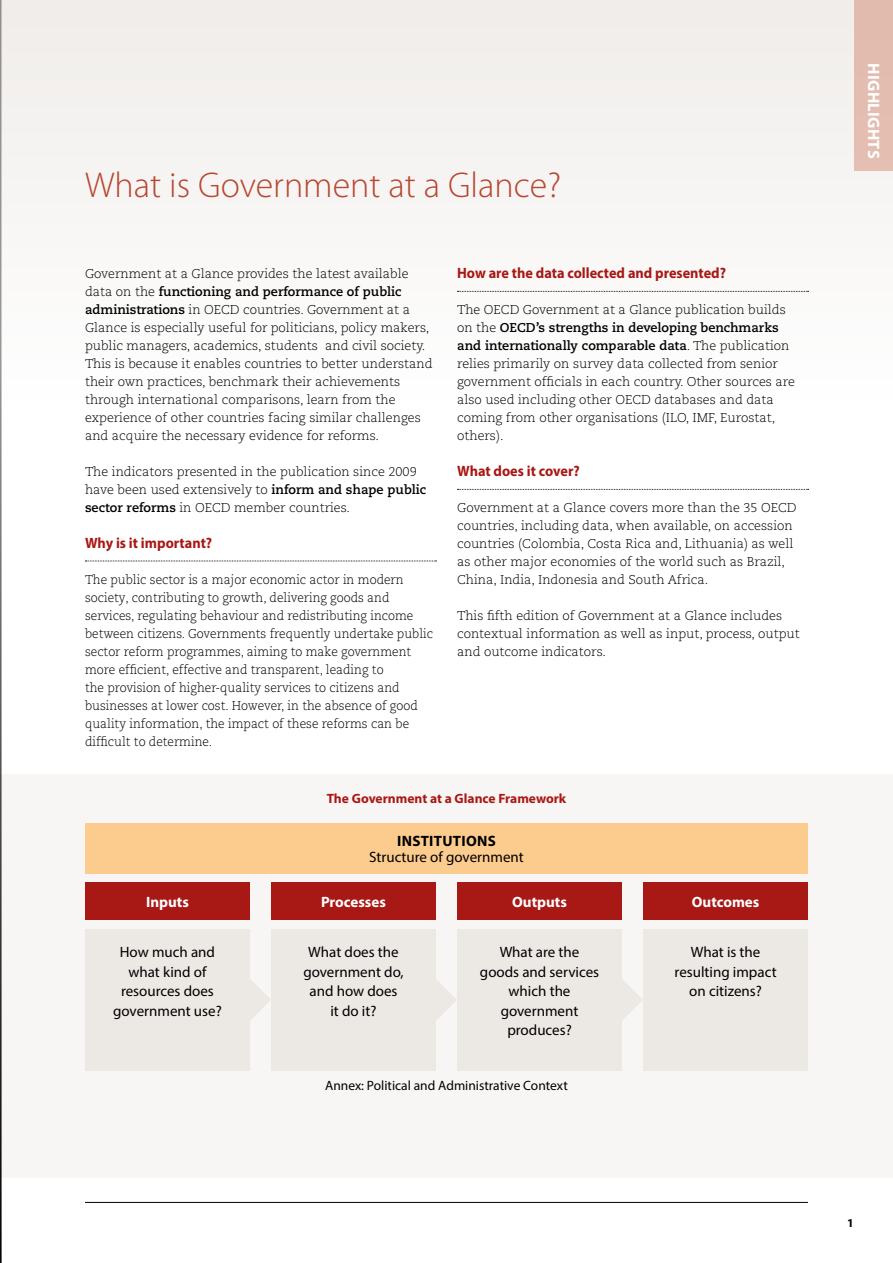
<style>
.page{position:relative;width:893px;height:1263px;background:#fff}
.page>*{position:absolute;margin:0;border:0;box-sizing:border-box;transform-origin:0 0}
.t1{font:300 36px "Myriad Pro";color:#b84631}
.t2{font:700 16.5px "Myriad Pro";letter-spacing:.02em;color:#fff}
.t3{font:15px/19.5px "Myriad Pro";color:#000;text-align:center}
.t4{font:700 15px "Myriad Pro";color:#a81815;scale:.95 1}
.t5{font:700 15px "Myriad Pro";color:#fff}
.t6{font:700 15px "Myriad Pro";letter-spacing:.02em;color:#000}
.t7{font:13.5px "Myriad Pro";color:#000}
.t8{font:700 13.5px "Myriad Pro";color:#a81815}
.t9{font:300 12.75px/18px "Caecilia LT Pro 45";color:#000}
.t10{font:300 12.75px/18px "Caecilia LT Pro 45";color:#000;scale:.95 1}
.t11{font:700 12.75px/18px "Caecilia LT Pro 75";color:#000}
.t12{font:700 12px "Myriad Pro";color:#000}
.s1{font-family:"Caecilia LT Pro 45";font-weight:300}
.s2{font-family:"Caecilia LT Pro 75";font-weight:700}
</style>
<div class="page">
<div style="left:0;top:0;width:893px;height:400px;background:#f7f6f4"></div>
<div style="left:855px;top:0;width:38px;height:170px;background:#e2bdb0"></div>
<div style="left:0;top:774px;width:893px;height:404px;background:#f8f6f5"></div>
<hr style="left:85px;top:1202px;width:723px;height:1px;background:#000">
<svg style="left:85px;top:561px;width:351px;height:1px"></svg>
<svg style="left:457px;top:291px;width:351px;height:1px"></svg>
<svg style="left:457px;top:489px;width:351px;height:1px"></svg>
<div style="left:85px;top:823px;width:723px;height:50px;background:#fccb8e"></div>
<svg style="left:436px;top:979px;width:21px;height:41px"></svg>
<svg style="left:622px;top:979px;width:21px;height:41px"></svg>
<div style="left:85px;top:882px;width:165px;height:38px;background:#a81815"></div>
<div style="left:271px;top:882px;width:165px;height:38px;background:#a81815"></div>
<div style="left:457px;top:882px;width:165px;height:38px;background:#a81815"></div>
<div style="left:643px;top:882px;width:165px;height:38px;background:#a81815"></div>
<div style="left:85px;top:929px;width:165px;height:141px;background:#ece9e5"></div>
<div style="left:271px;top:929px;width:165px;height:141px;background:#ece9e5"></div>
<div style="left:457px;top:929px;width:165px;height:141px;background:#ece9e5"></div>
<div style="left:643px;top:929px;width:165px;height:141px;background:#ece9e5"></div>
<svg style="left:250px;top:979px;width:21px;height:41px"></svg>
<svg style="left:0;top:0;width:2px;height:1263px"></svg>
<h1 class="t1" style="left:85px;top:163px;width:478px">What is Government at a Glance?</h1>
<p class="t9" style="left:85px;top:264px;width:325px">Government at a Glance provides the latest available</p>
<p class="t11" style="left:85px;top:282px;width:318px"><span class="s1">data on the</span> functioning and performance of public</p>
<p class="t9" style="left:85px;top:300px;width:349px"><span class="s2">administrations</span> in OECD countries. Government at a Glance is especially useful for politicians, policy makers, public managers, academics, students and civil society.<br>This is because it enables countries to better understand their own practices, benchmark their achievements through international comparisons, learn from the experience of other countries facing similar challenges and acquire the necessary evidence for reforms.</p>
<p class="t9" style="left:85px;top:462px;width:343px">The indicators presented in the publication since 2009 have been used extensively to <span class="s2">inform and shape public sector reforms</span> in OECD member countries.</p>
<p class="t4" style="left:85px;top:533px;width:135px">Why is it important?</p>
<p class="t10" style="left:85px;top:570px;width:368px">The public sector is a major economic actor in modern society, contributing to growth, delivering goods and services, regulating behaviour and redistributing income between citizens. Governments frequently undertake public sector reform programmes, aiming to make government more efficient, effective and transparent, leading to<br>the provision of higher-quality services to citizens and businesses at lower cost. However, in the absence of good quality information, the impact of these reforms can be difficult to determine.</p>
<p class="t4" style="left:457px;top:263px;width:285px">How are the data collected and presented?</p>
<p class="t9" style="left:457px;top:300px;width:330px">The OECD Government at a Glance publication builds</p>
<p class="t11" style="left:457px;top:318px;width:334px"><span class="s1">on the</span> OECD’s strengths in developing benchmarks and internationally comparable data<span class="s1">. The publication</span></p>
<p class="t9" style="left:457px;top:354px;width:339px">relies primarily on survey data collected from senior government officials in each country. Other sources are also used including other OECD databases and data coming from other organisations (ILO, IMF, Eurostat, others).</p>
<p class="t4" style="left:457px;top:461px;width:131px">What does it cover?</p>
<p class="t9" style="left:457px;top:498px;width:341px">Government at a Glance covers more than the 35 OECD countries, including data, when available, on accession countries (Colombia, Costa Rica and, Lithuania) as well as other major economies of the world such as Brazil, China, India, Indonesia and South Africa.</p>
<p class="t9" style="left:457px;top:606px;width:344px">This fifth edition of Government at a Glance includes contextual information as well as input, process, output and outcome indicators.</p>
<p class="t8" style="left:327px;top:789px;width:241px">The Government at a Glance Framework</p>
<p class="t6" style="left:397px;top:831px;width:100px">INSTITUTIONS</p>
<p class="t3" style="left:369px;top:847px;width:156px">Structure of government</p>
<p class="t5" style="left:146px;top:892px;width:44px">Inputs</p>
<p class="t5" style="left:321px;top:892px;width:66px">Processes</p>
<p class="t5" style="left:512px;top:892px;width:56px">Outputs</p>
<p class="t5" style="left:692px;top:892px;width:69px">Outcomes</p>
<p class="t3" style="left:113px;top:942px;width:110px">How much and what kind of resources does government use?</p>
<p class="t3" style="left:303px;top:942px;width:102px">What does the government do, and how does<br>it do it?</p>
<p class="t3" style="left:480px;top:942px;width:121px">What are the goods and services which the government produces?</p>
<p class="t3" style="left:675px;top:942px;width:104px">What is the resulting impact on citizens?</p>
<p class="t7" style="left:325px;top:1077px;width:244px">Annex: Political and Administrative Context</p>
<p class="t2" style="left:885px;top:63px;width:97px;rotate:90deg">HIGHLIGHTS</p>
<p class="t12" style="left:847px;top:1215px;width:8px">1</p>
</div>
